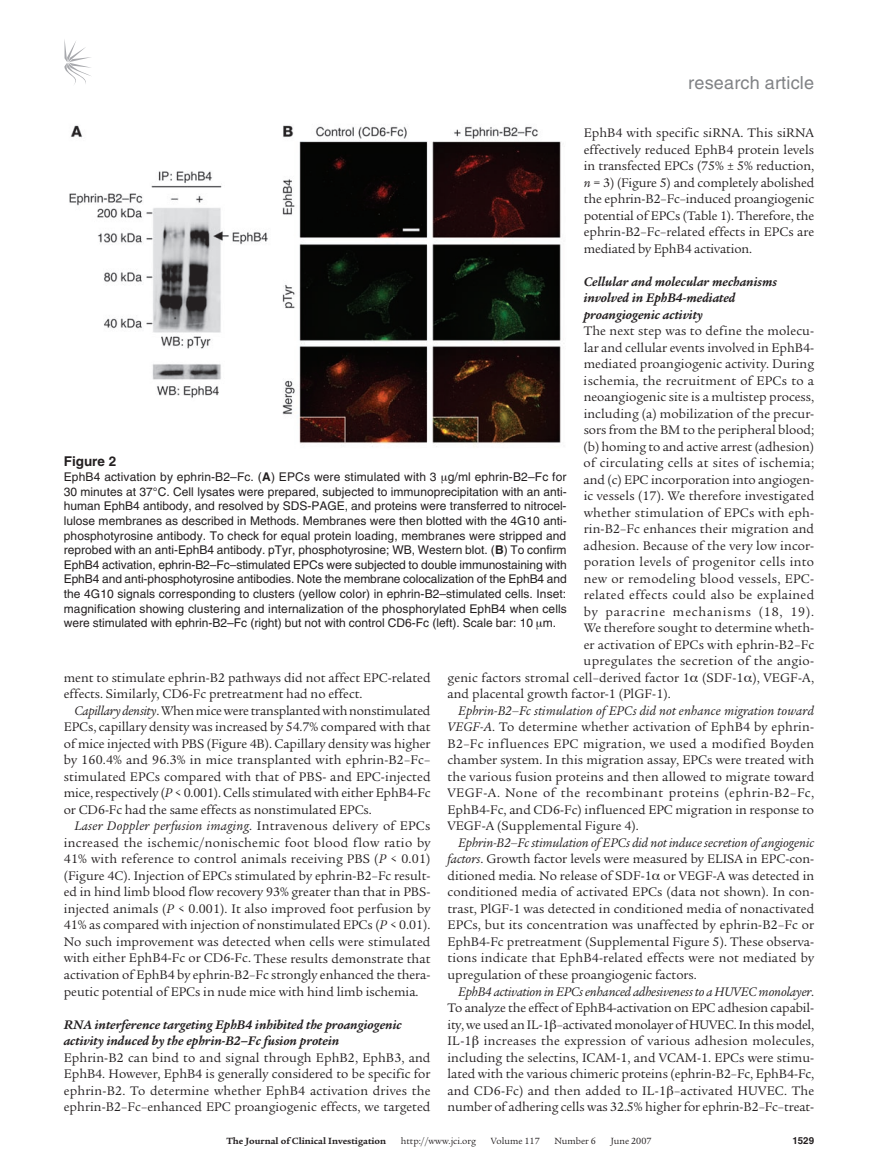
<style>
.page{position:relative;width:878px;height:1174px;background:#fff}
.page>*{position:absolute;margin:0;border:0;box-sizing:border-box;transform-origin:0 0}
.t1{font:18px "Helvetica LT Std";letter-spacing:.01em;color:#808285}
.t2{font:13.5px/16.5px "Legacy Serif Std";letter-spacing:.005em;color:#231f20;text-align:justify}
.t3{font:italic 700 13.5px/16.5px "Legacy Serif Std";color:#231f20}
.t4{font:13.5px "Legacy Serif Std";letter-spacing:.025em;color:#231f20}
.t5{font:13.5px "Legacy Serif Std";letter-spacing:.06em;color:#231f20}
.t6{font:700 13.5px "Helvetica LT Std";color:#231f20}
.t7{font:12px/14.7px "Helvetica LT Std";color:#231f20;text-align:justify}
.t8{font:9.75px "Legacy Serif Std";color:#231f20}
.t9{font:700 9.75px "Legacy Serif Std";color:#231f20}
.t10{font:700 9.75px "Helvetica LT Std";color:#231f20}
.s1{font-style:italic}
.s2{font-weight:700}
</style>
<div class="page">
<svg style="left:64px;top:39px;width:27px;height:45px"></svg>
<img style="left:69px;top:125px;width:492px;height:322px">
<h1 class="t1" style="left:688px;top:72px;width:127px">research article</h1>
<p class="t2" style="left:583px;top:125px;width:232px">EphB4 with specific siRNA. This siRNA effectively reduced EphB4 protein levels in transfected EPCs (75% ± 5% reduction, <span class="s1">n</span> = 3) (Figure 5) and completely abolished the ephrin-B2–Fc–induced proangiogenic potential of EPCs (Table 1). Therefore, the ephrin-B2–Fc–related effects in EPCs are mediated by EphB4 activation.</p>
<p class="t3" style="left:583px;top:273px;width:195px">Cellular and molecular mechanisms involved in EphB4-mediated proangiogenic activity</p>
<p class="t2" style="left:583px;top:323px;width:232px">The next step was to define the molecu-</p>
<p class="t2" style="left:583px;top:339px;width:232px">lar and cellular events involved in EphB4-</p>
<p class="t2" style="left:583px;top:356px;width:232px">mediated proangiogenic activity. During</p>
<p class="t2" style="left:583px;top:372px;width:232px">ischemia, the recruitment of EPCs to a</p>
<p class="t2" style="left:583px;top:389px;width:232px">neoangiogenic site is a multistep process,</p>
<p class="t2" style="left:583px;top:405px;width:232px">including (a) mobilization of the precur-</p>
<p class="t2" style="left:583px;top:422px;width:232px">sors from the BM to the peripheral blood;</p>
<p class="t2" style="left:583px;top:438px;width:232px">(b) homing to and active arrest (adhesion)</p>
<p class="t2" style="left:583px;top:455px;width:232px">of circulating cells at sites of ischemia;</p>
<p class="t2" style="left:583px;top:471px;width:232px">and (c) EPC incorporation into angiogen-</p>
<p class="t2" style="left:583px;top:488px;width:232px">ic vessels (17). We therefore investigated</p>
<p class="t2" style="left:583px;top:504px;width:232px">whether stimulation of EPCs with eph-</p>
<p class="t2" style="left:583px;top:521px;width:232px">rin-B2–Fc enhances their migration and</p>
<p class="t2" style="left:583px;top:537px;width:232px">adhesion. Because of the very low incor-</p>
<p class="t2" style="left:583px;top:554px;width:232px">poration levels of progenitor cells into</p>
<p class="t2" style="left:583px;top:570px;width:232px">new or remodeling blood vessels, EPC-</p>
<p class="t4" style="left:583px;top:587px;width:232px">related effects could also be explained</p>
<p class="t5" style="left:583px;top:604px;width:232px">by paracrine mechanisms (18, 19).</p>
<p class="t2" style="left:583px;top:620px;width:232px">We therefore sought to determine wheth-</p>
<p class="t2" style="left:583px;top:636px;width:232px">er activation of EPCs with ephrin-B2–Fc</p>
<p class="t2" style="left:583px;top:653px;width:232px">upregulates the secretion of the angio-</p>
<p class="t2" style="left:447px;top:669px;width:368px">genic factors stromal cell–derived factor 1 (SDF-1 ), VEGF-A,</p>
<p class="t2" style="left:447px;top:686px;width:225px">and placental growth factor-1 (PlGF-1).</p>
<p class="t2" style="left:447px;top:702px;width:368px;text-indent:11px"><span class="s1">Ephrin-B2–Fc stimulation of EPCs did not enhance migration toward VEGF-A</span>. To determine whether activation of EphB4 by ephrin-B2–Fc influences EPC migration, we used a modified Boyden chamber system. In this migration assay, EPCs were treated with the various fusion proteins and then allowed to migrate toward VEGF-A. None of the recombinant proteins (ephrin-B2–Fc, EphB4-Fc, and CD6-Fc) influenced EPC migration in response to VEGF-A (Supplemental Figure 4).</p>
<p class="t2" style="left:447px;top:834px;width:368px;text-indent:11px"><span class="s1">Ephrin-B2–Fc stimulation of EPCs did not induce secretion of angiogenic factors</span>. Growth factor levels were measured by ELISA in EPC-con&shy;ditioned media. No release of SDF-1 or VEGF-A was detected in conditioned media of activated EPCs (data not shown). In con&shy;trast, PlGF-1 was detected in conditioned media of nonactivated EPCs, but its concentration was unaffected by ephrin-B2–Fc or EphB4-Fc pretreatment (Supplemental Figure 5). These observa&shy;tions indicate that EphB4-related effects were not mediated by upregulation of these proangiogenic factors.</p>
<p class="t2" style="left:447px;top:983px;width:368px;text-indent:11px"><span class="s1">EphB4 activation in EPCs enhanced adhesiveness to a HUVEC monolayer</span>.<br>To analyze the effect of EphB4-activation on EPC adhesion capabil&shy;ity, we used an IL-1 –activated monolayer of HUVEC. In this model, IL-1 increases the expression of various adhesion molecules, including the selectins, ICAM-1, and VCAM-1. EPCs were stimu&shy;lated with the various chimeric proteins (ephrin-B2–Fc, EphB4-Fc, and CD6-Fc) and then added to IL-1 –activated HUVEC. The number of adhering cells was 32.5% higher for ephrin-B2–Fc–treat-</p>
<p class="t6" style="left:64px;top:453px;width:54px">Figure 2</p>
<p class="t7" style="left:64px;top:469px;width:504px">EphB4 activation by ephrin-B2–Fc. (<span class="s2">A</span>) EPCs were stimulated with 3 g/ml ephrin-B2–Fc for 30 minutes at 37°C. Cell lysates were prepared, subjected to immunoprecipitation with an anti&shy;human EphB4 antibody, and resolved by SDS-PAGE, and proteins were transferred to nitrocel&shy;lulose membranes as described in Methods. Membranes were then blotted with the 4G10 anti&shy;phosphotyrosine antibody. To check for equal protein loading, membranes were stripped and reprobed with an anti-EphB4 antibody. pTyr, phosphotyrosine; WB, Western blot. (<span class="s2">B</span>) To confirm EphB4 activation, ephrin-B2–Fc–stimulated EPCs were subjected to double immunostaining with EphB4 and anti-phosphotyrosine antibodies. Note the membrane colocalization of the EphB4 and the 4G10 signals corresponding to clusters (yellow color) in ephrin-B2–stimulated cells. Inset: magnification showing clustering and internalization of the phosphorylated EphB4 when cells were stimulated with ephrin-B2–Fc (right) but not with control CD6-Fc (left). Scale bar: 10 m.</p>
<p class="t2" style="left:64px;top:669px;width:368px">ment to stimulate ephrin-B2 pathways did not affect EPC-related effects. Similarly, CD6-Fc pretreatment had no effect.</p>
<p class="t2" style="left:64px;top:702px;width:368px;text-indent:11px"><span class="s1">Capillary density</span>.Whenmicewere transplantedwithnonstimulated EPCs, capillary density was increased by 54.7% compared with that of mice injected with PBS (Figure 4B). Capillary density was higher by 160.4% and 96.3% in mice transplanted with ephrin-B2–Fc– stimulated EPCs compared with that of PBS- and EPC-injected mice, respectively (<span class="s1">P</span> &lt; 0.001). Cells stimulated with either EphB4-Fc or CD6-Fc had the same effects as nonstimulated EPCs.</p>
<p class="t2" style="left:64px;top:818px;width:368px;text-indent:11px"><span class="s1">Laser Doppler perfusion imaging</span>. Intravenous delivery of EPCs increased the ischemic/nonischemic foot blood flow ratio by 41% with reference to control animals receiving PBS (<span class="s1">P</span> &lt; 0.01) (Figure 4C). Injection of EPCs stimulated by ephrin-B2–Fc result&shy;ed in hind limb blood flow recovery 93% greater than that in PBS&shy;injected animals (<span class="s1">P</span> &lt; 0.001). It also improved foot perfusion by 41% as compared with injection of nonstimulated EPCs (<span class="s1">P</span> &lt; 0.01).<br>No such improvement was detected when cells were stimulated with either EphB4-Fc or CD6-Fc. These results demonstrate that activation of EphB4 by ephrin-B2–Fc strongly enhanced the thera&shy;peutic potential of EPCs in nude mice with hind limb ischemia.</p>
<p class="t3" style="left:64px;top:1016px;width:339px">RNA interference targeting EphB4 inhibited the proangiogenic activity induced by the ephrin-B2–Fc fusion protein</p>
<p class="t2" style="left:64px;top:1049px;width:368px">Ephrin-B2 can bind to and signal through EphB2, EphB3, and EphB4. However, EphB4 is generally considered to be specific for ephrin-B2. To determine whether EphB4 activation drives the ephrin-B2–Fc–enhanced EPC proangiogenic effects, we targeted</p>
<p class="t9" style="left:226px;top:1135px;width:161px">The Journal of Clinical Investigation</p>
<p class="t8" style="left:401px;top:1135px;width:77px">http://www.jci.org</p>
<p class="t8" style="left:491px;top:1135px;width:50px">Volume 117</p>
<p class="t8" style="left:554px;top:1135px;width:43px">Number 6</p>
<p class="t8" style="left:610px;top:1135px;width:42px">June 2007</p>
<p class="t10" style="left:792px;top:1134px;width:23px">1529</p>
</div>
